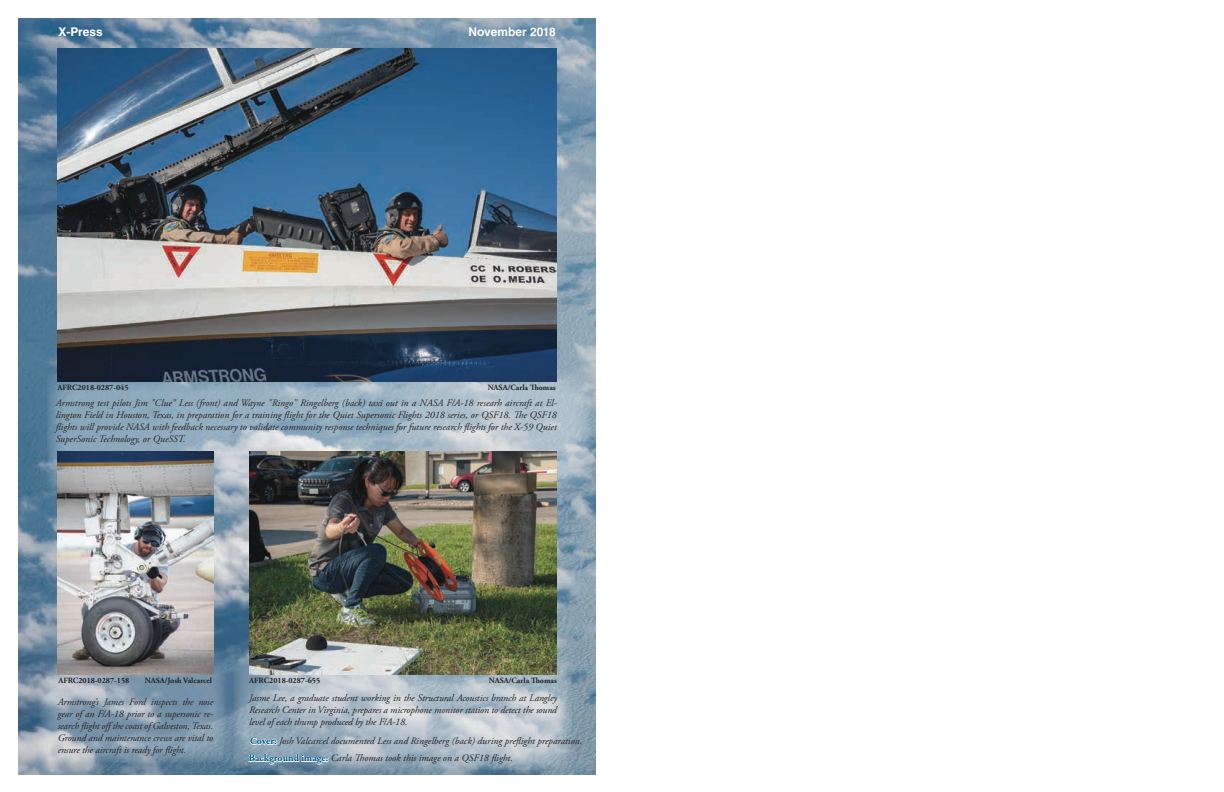
<style>
.page{position:relative;width:1224px;height:792px;background:#fff}
.page>*{position:absolute;margin:0;border:0;box-sizing:border-box;transform-origin:0 0}
.t1{font:700 12px "Helvetica LT Std";color:#fff}
.t2{font:italic 10px/12px "Adobe Garamond Pro";color:#262527;text-align:justify}
.t3{font:700 8px "Adobe Garamond Pro";color:#262527}
.s1{font-weight:700;font-style:normal;color:#005b8f}
</style>
<div class="page">
<img style="left:18px;top:18px;width:577px;height:756px">
<svg style="left:229px;top:653px;width:343px;height:117px;background:#abbac5"></svg>
<svg style="left:39px;top:658px;width:193px;height:105px;background:#879eb0"></svg>
<svg style="left:47px;top:373px;width:544px;height:117px;background:#9cb2c0"></svg>
<img style="left:58px;top:452px;width:155px;height:223px">
<svg style="left:250px;top:737px;width:26px;height:8px"></svg>
<svg style="left:249px;top:754px;width:79px;height:21px"></svg>
<img style="left:250px;top:452px;width:307px;height:223px">
<img style="left:58px;top:48px;width:499px;height:333px">
<p class="t1" style="left:59px;top:24px;width:46px">X-Press</p>
<p class="t1" style="left:469px;top:24px;width:89px">November 2018</p>
<p class="t3" style="left:58px;top:382px;width:72px">AFRC2018-0287-045</p>
<p class="t3" style="left:488px;top:382px;width:70px">NASA/Carla Thomas</p>
<p class="t2" style="left:56px;top:397px;width:503px">Armstrong test pilots Jim "Clue" Less (front) and Wayne "Ringo" Ringelberg (back) taxi out in a NASA F/A-18 researh aircraft at El&shy;lington Field in Houston, Texas, in preparation for a training flight for the Quiet Supersonic Flights 2018 series, or QSF18. The QSF18 flights will provide NASA with feedback necessary to validate community response techniques for future research flights for the X-59 Quiet SuperSonic Technology, or QueSST.</p>
<p class="t3" style="left:58px;top:676px;width:72px">AFRC2018-0287-158</p>
<p class="t3" style="left:145px;top:676px;width:69px">NASA/Josh Valcarcel</p>
<p class="t3" style="left:249px;top:676px;width:72px">AFRC2018-0287-655</p>
<p class="t3" style="left:489px;top:676px;width:70px">NASA/Carla Thomas</p>
<p class="t2" style="left:58px;top:696px;width:157px">Armstrong’s James Ford inspects the nose gear of an F/A-18 prior to a supersonic re&shy;search flight offthe coast of Galveston, Texas.<br>Ground and maintenance crews are vital to ensure the aircraft is ready for flight.</p>
<p class="t2" style="left:249px;top:692px;width:309px">Jasme Lee, a graduate student working in the Structural Acoustics branch at Langley Research Center in Virginia, prepares a microphone monitor station to detect the sound level of each thump produced by the F/A-18.</p>
<p class="t2" style="left:250px;top:735px;width:334px"><span class="s1">Cover:</span> Josh Valcarcel documented Less and Ringelberg (back) during preflight preparation.</p>
<p class="t2" style="left:249px;top:753px;width:265px"><span class="s1">Background image:</span> Carla Thomas took this image on a QSF18 flight.</p>
</div>
